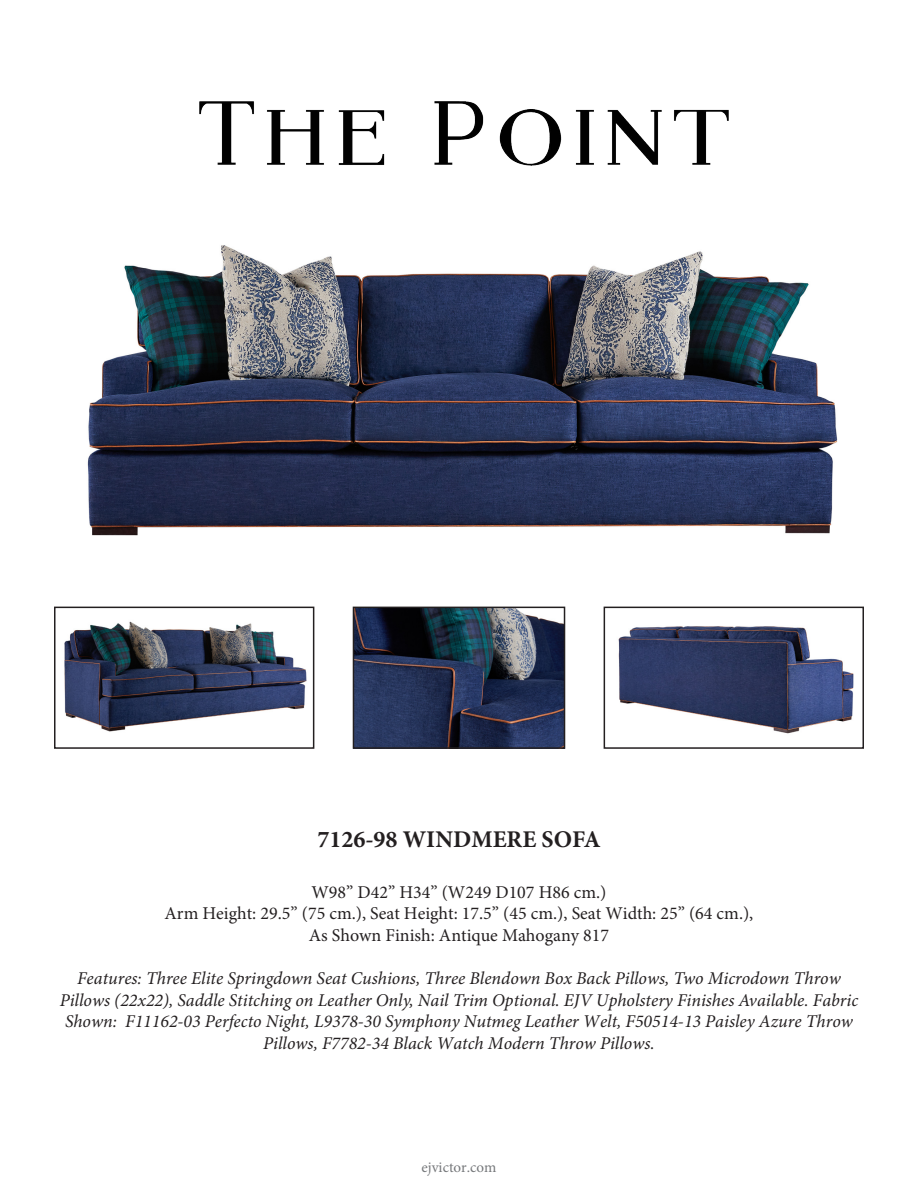
<style>
.page{position:relative;width:918px;height:1188px;background:#fff}
.page>*{position:absolute;margin:0;border:0;box-sizing:border-box;transform-origin:0 0}
.t1{font:700 24px "Minion Pro";color:#231f20}
.t2{font:italic 18px/21.6px "Minion Pro";color:#231f20;text-align:center}
.t3{font:18px/21.6px "Minion Pro";color:#231f20;text-align:center}
.t4{font:15px "Minion Pro";color:#76787b}
</style>
<div class="page">
<img style="left:87px;top:245px;width:751px;height:291px">
<img style="left:64px;top:621px;width:243px;height:111px">
<div style="left:54px;top:607px;width:260px;height:142px;border:2px solid #231f20"></div>
<img style="left:618px;top:626px;width:236px;height:108px">
<div style="left:604px;top:607px;width:260px;height:142px;border:2px solid #231f20"></div>
<img style="left:356px;top:610px;width:206px;height:136px">
<div style="left:353px;top:607px;width:212px;height:142px;border:2px solid #231f20"></div>
<img style="left:200px;top:101px;width:529px;height:65px">
<p class="t1" style="left:317px;top:823px;width:285px">7126-98 WINDMERE SOFA</p>
<p class="t3" style="left:165px;top:881px;width:590px">W98” D42” H34” (W249 D107 H86 cm.)<br>Arm Height: 29.5” (75 cm.), Seat Height: 17.5” (45 cm.), Seat Width: 25” (64 cm.),<br>As Shown Finish: Antique Mahogany 817</p>
<p class="t2" style="left:60px;top:967px;width:800px">Features: Three Elite Springdown Seat Cushions, Three Blendown Box Back Pillows, Two Microdown Throw Pillows (22x22), Saddle Stitching on Leather Only, Nail Trim Optional. EJV Upholstery Finishes Available. Fabric Shown: F11162-03 Perfecto Night, L9378-30 Symphony Nutmeg Leather Welt, F50514-13 Paisley Azure Throw Pillows, F7782-34 Black Watch Modern Throw Pillows.</p>
<p class="t4" style="left:421px;top:1157px;width:77px">ejvictor.com</p>
</div>
